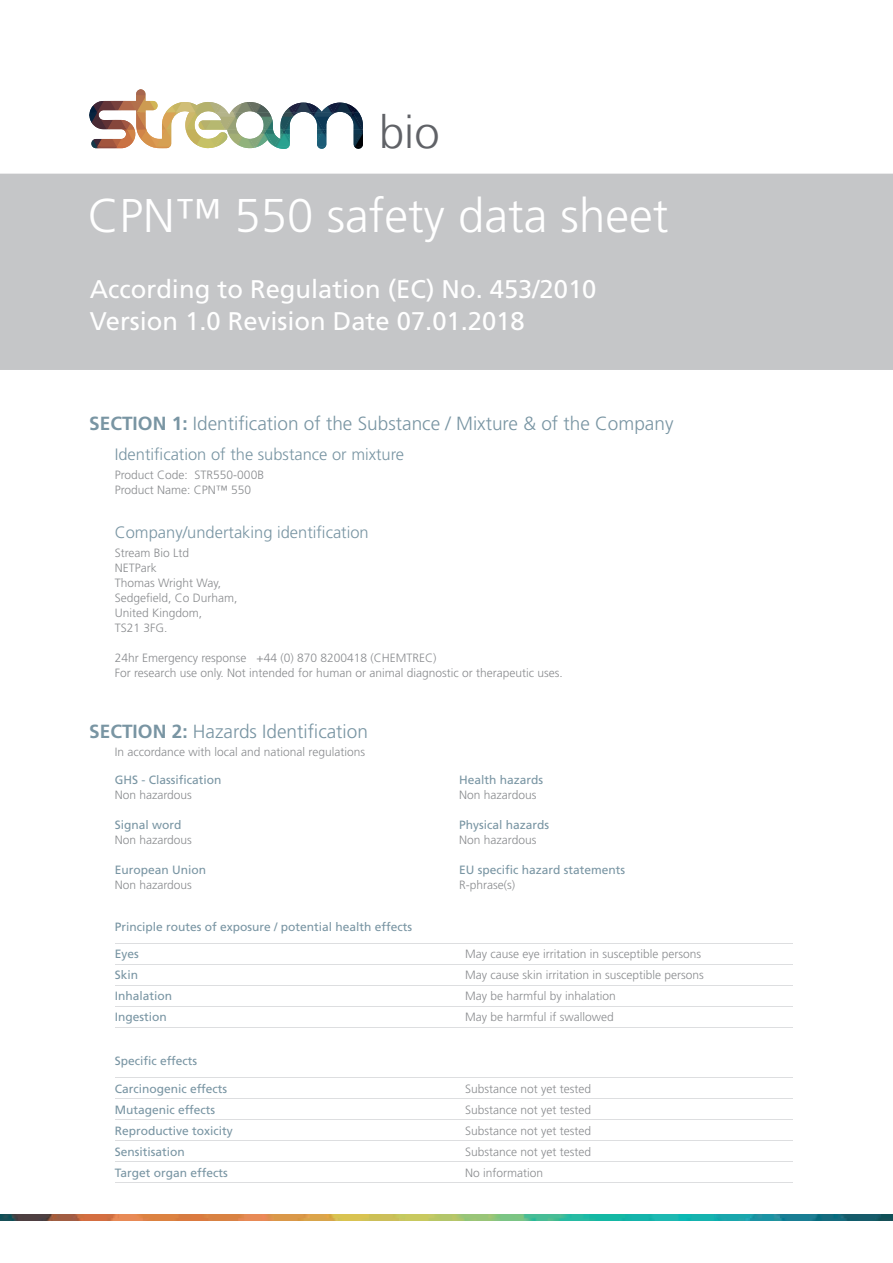
<style>
.page{position:relative;width:893px;height:1263px;background:#fff}
.page>*{position:absolute;margin:0;border:0;box-sizing:border-box;transform-origin:0 0}
.t1{font:300 47.25px "Frutiger";color:#fff}
.t2{font:300 45.45px "Frutiger LT";color:#606267}
.t3{font:25.5px/32px "Frutiger";color:#fff}
.t4{font:300 19.05px "Frutiger";color:#7995a3}
.t5{font:300 16.5px "Frutiger";color:#7995a3}
.t6{font:300 12px/15px "Frutiger";color:#8a8c8f}
.t7{font:12px "Frutiger";color:#7995a3}
.s1{font-weight:700}
</style>
<div class="page">
<div style="left:0;top:174px;width:893px;height:196px;background:#c5c6c8"></div>
<img style="left:0;top:1214px;width:893px;height:6px">
<hr style="left:115px;top:964px;width:344px;height:1px;background:#dddee0">
<hr style="left:459px;top:964px;width:333px;height:1px;background:#dddee0">
<hr style="left:115px;top:985px;width:344px;height:1px;background:#dddee0">
<hr style="left:459px;top:985px;width:333px;height:1px;background:#dddee0">
<hr style="left:115px;top:1006px;width:344px;height:1px;background:#dddee0">
<hr style="left:459px;top:1006px;width:333px;height:1px;background:#dddee0">
<hr style="left:115px;top:1027px;width:344px;height:1px;background:#dddee0">
<hr style="left:459px;top:1027px;width:333px;height:1px;background:#dddee0">
<hr style="left:115px;top:943px;width:344px;height:1px;background:#dddee0">
<hr style="left:459px;top:943px;width:333px;height:1px;background:#dddee0">
<hr style="left:115px;top:1098px;width:344px;height:1px;background:#dddee0">
<hr style="left:459px;top:1098px;width:333px;height:1px;background:#dddee0">
<hr style="left:115px;top:1119px;width:344px;height:1px;background:#dddee0">
<hr style="left:459px;top:1119px;width:333px;height:1px;background:#dddee0">
<hr style="left:115px;top:1140px;width:344px;height:1px;background:#dddee0">
<hr style="left:459px;top:1140px;width:333px;height:1px;background:#dddee0">
<hr style="left:115px;top:1161px;width:344px;height:1px;background:#dddee0">
<hr style="left:459px;top:1161px;width:333px;height:1px;background:#dddee0">
<hr style="left:115px;top:1182px;width:344px;height:1px;background:#dddee0">
<hr style="left:459px;top:1182px;width:333px;height:1px;background:#dddee0">
<hr style="left:115px;top:1077px;width:344px;height:1px;background:#dddee0">
<hr style="left:459px;top:1077px;width:333px;height:1px;background:#dddee0">
<img style="left:299px;top:102px;width:42px;height:1px">
<img style="left:317px;top:130px;width:9px;height:17px">
<svg style="left:318px;top:147px;width:7px;height:2px"></svg>
<img style="left:353px;top:130px;width:10px;height:17px">
<svg style="left:354px;top:147px;width:8px;height:2px"></svg>
<img style="left:350px;top:112px;width:13px;height:18px">
<img style="left:299px;top:103px;width:15px;height:12px">
<img style="left:314px;top:105px;width:19px;height:25px">
<img style="left:333px;top:103px;width:20px;height:14px">
<svg style="left:348px;top:104px;width:11px;height:8px"></svg>
<svg style="left:89px;top:89px;width:210px;height:60px"></svg>
<h2 class="t2" style="left:379px;top:107px;width:62px">bio</h2>
<h1 class="t1" style="left:88px;top:189px;width:582px">CPN™ 550 safety data sheet</h1>
<h3 class="t3" style="left:90px;top:274px;width:508px">According to Regulation (EC) No. 453/2010<br>Version 1.0 Revision Date 07.01.2018</h3>
<h3 class="t4" style="left:89px;top:412px;width:586px"><span class="s1">SECTION 1:</span> Identification of the Substance / Mixture &amp; of the Company</h3>
<h3 class="t5" style="left:115px;top:445px;width:291px">Identification of the substance or mixture</h3>
<p class="t6" style="left:115px;top:467px;width:151px">Product Code: STR550-000B<br>Product Name: CPN™ 550</p>
<h3 class="t5" style="left:115px;top:522px;width:255px">Company/undertaking identification</h3>
<p class="t6" style="left:115px;top:545px;width:124px">Stream Bio Ltd<br>NETPark<br>Thomas Wright Way,<br>Sedgefield, Co Durham,<br>United Kingdom,<br>TS21 3FG.</p>
<p class="t6" style="left:115px;top:650px;width:449px">24hr Emergency response +44 (0) 870 8200418 (CHEMTREC)<br>For research use only. Not intended for human or animal diagnostic or therapeutic uses.</p>
<h3 class="t4" style="left:89px;top:721px;width:280px"><span class="s1">SECTION 2:</span> Hazards Identification</h3>
<p class="t6" style="left:115px;top:744px;width:252px">In accordance with local and national regulations</p>
<p class="t7" style="left:115px;top:772px;width:108px">GHS - Classification</p>
<p class="t6" style="left:115px;top:787px;width:79px">Non hazardous</p>
<p class="t7" style="left:115px;top:817px;width:68px">Signal word</p>
<p class="t6" style="left:115px;top:832px;width:79px">Non hazardous</p>
<p class="t7" style="left:115px;top:862px;width:93px">European Union</p>
<p class="t6" style="left:115px;top:877px;width:79px">Non hazardous</p>
<p class="t7" style="left:459px;top:772px;width:86px">Health hazards</p>
<p class="t6" style="left:459px;top:787px;width:79px">Non hazardous</p>
<p class="t7" style="left:459px;top:817px;width:92px">Physical hazards</p>
<p class="t6" style="left:459px;top:832px;width:79px">Non hazardous</p>
<p class="t7" style="left:459px;top:862px;width:168px">EU specific hazard statements</p>
<p class="t6" style="left:459px;top:877px;width:58px">R-phrase(s)</p>
<p class="t7" style="left:115px;top:919px;width:299px">Principle routes of exposure / potential health effects</p>
<p class="t7" style="left:115px;top:947px;width:26px">Eyes</p>
<p class="t6" style="left:465px;top:947px;width:238px">May cause eye irritation in susceptible persons</p>
<p class="t7" style="left:115px;top:968px;width:25px">Skin</p>
<p class="t6" style="left:465px;top:968px;width:240px">May cause skin irritation in susceptible persons</p>
<p class="t7" style="left:115px;top:989px;width:59px">Inhalation</p>
<p class="t6" style="left:465px;top:989px;width:152px">May be harmful by inhalation</p>
<p class="t7" style="left:115px;top:1010px;width:54px">Ingestion</p>
<p class="t6" style="left:465px;top:1010px;width:150px">May be harmful if swallowed</p>
<p class="t7" style="left:115px;top:1054px;width:84px">Specific effects</p>
<p class="t7" style="left:115px;top:1082px;width:114px">Carcinogenic effects</p>
<p class="t6" style="left:465px;top:1081px;width:128px">Substance not yet tested</p>
<p class="t7" style="left:115px;top:1103px;width:102px">Mutagenic effects</p>
<p class="t6" style="left:465px;top:1102px;width:128px">Substance not yet tested</p>
<p class="t7" style="left:115px;top:1124px;width:120px">Reproductive toxicity</p>
<p class="t6" style="left:465px;top:1123px;width:128px">Substance not yet tested</p>
<p class="t7" style="left:115px;top:1145px;width:72px">Sensitisation</p>
<p class="t6" style="left:465px;top:1144px;width:128px">Substance not yet tested</p>
<p class="t7" style="left:115px;top:1166px;width:114px">Target organ effects</p>
<p class="t6" style="left:465px;top:1165px;width:80px">No information</p>
</div>
